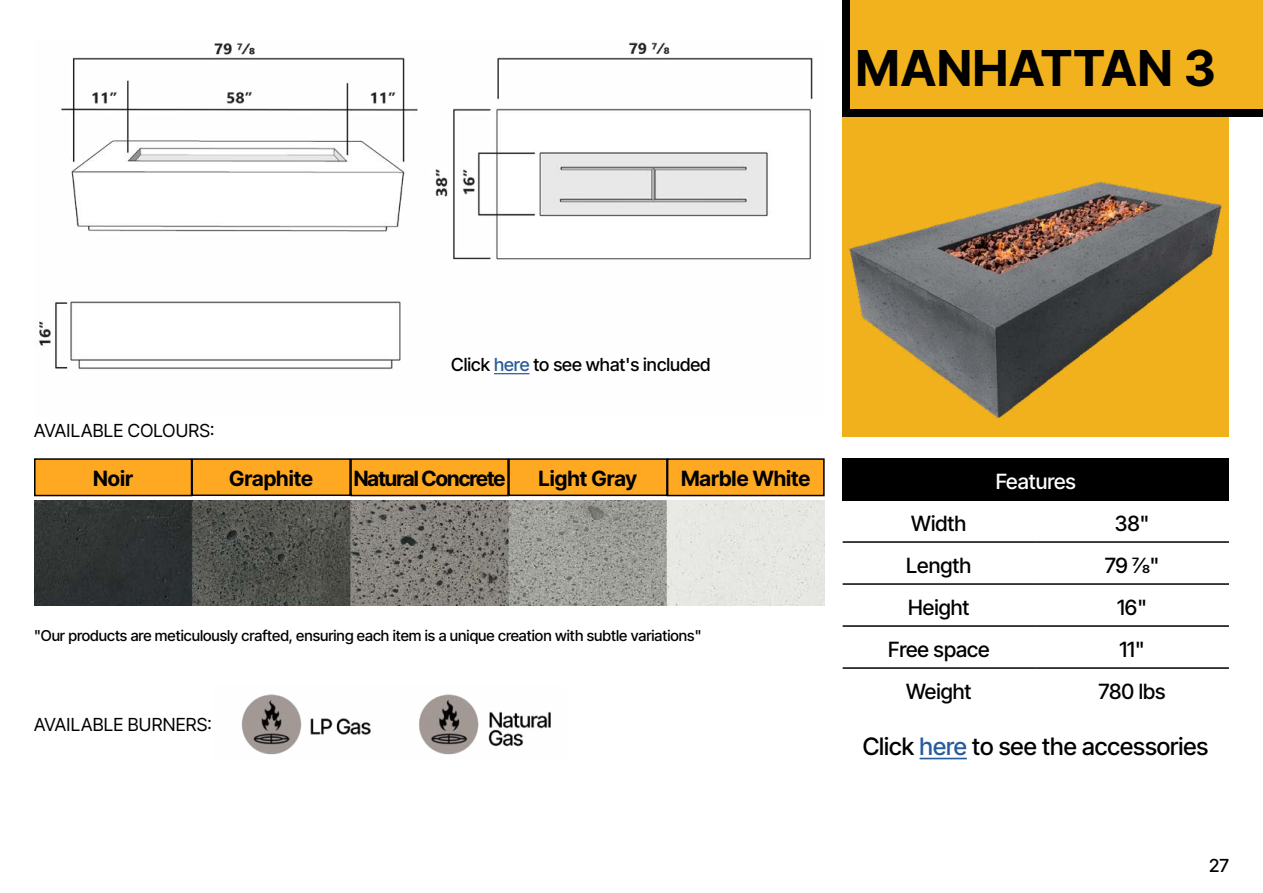
<style>
.page{position:relative;width:1263px;height:893px;background:#fff}
.page>*{position:absolute;margin:0;border:0;box-sizing:border-box;transform-origin:0 0}
.t1{font:700 49.5px "Inter Tight";letter-spacing:.02em;color:#000}
.t2{font:500 24px "Inter Tight";color:#000}
.t3{font:500 21px "Inter Tight";color:#000}
.t4{font:700 21px "Inter Tight";color:#000}
.t5{font:700 21px "Inter Tight";letter-spacing:-.04em;color:#000}
.t6{font:500 21px "Inter Tight";color:#fff}
.t7{font:18px "Inter Tight";letter-spacing:.015em;color:#000}
.t8{font:500 18px "Inter Tight";color:#000}
.t9{font:500 15px "Inter Tight";color:#000}
.s1{color:#275b9b}
</style>
<div class="page">
<div style="left:843px;top:458px;width:386px;height:42px;background:#000"></div>
<hr style="left:843px;top:541px;width:192px;height:2px;background:#000">
<hr style="left:1035px;top:541px;width:194px;height:2px;background:#000">
<hr style="left:843px;top:583px;width:192px;height:2px;background:#000">
<hr style="left:1035px;top:583px;width:194px;height:2px;background:#000">
<hr style="left:843px;top:625px;width:192px;height:2px;background:#000">
<hr style="left:1035px;top:625px;width:194px;height:2px;background:#000">
<hr style="left:843px;top:667px;width:192px;height:2px;background:#000">
<hr style="left:1035px;top:667px;width:194px;height:2px;background:#000">
<img style="left:39px;top:42px;width:774px;height:333px">
<img style="left:843px;top:117px;width:386px;height:320px">
<div style="left:843px;top:0;width:420px;height:117px;background:#000"></div>
<div style="left:851px;top:0;width:412px;height:108px;background:#f1b21d"></div>
<img style="left:241px;top:694px;width:310px;height:61px">
<div style="left:35px;top:459px;width:157px;height:37px;background:#ffa922"></div>
<div style="left:34px;top:458px;width:158px;height:38px;border:2px solid #000"></div>
<div style="left:192px;top:459px;width:158px;height:36px;background:#ffa922"></div>
<div style="left:191px;top:458px;width:160px;height:38px;border:2px solid #000"></div>
<div style="left:351px;top:459px;width:157px;height:37px;background:#ffa922"></div>
<div style="left:350px;top:458px;width:159px;height:38px;border:2px solid #000"></div>
<div style="left:668px;top:459px;width:156px;height:37px;background:#ffa922"></div>
<div style="left:667px;top:458px;width:158px;height:38px;border:2px solid #000"></div>
<div style="left:509px;top:459px;width:158px;height:36px;background:#ffa922"></div>
<div style="left:508px;top:458px;width:160px;height:38px;border:2px solid #000"></div>
<img style="left:34px;top:500px;width:791px;height:105px">
<hr style="left:919px;top:758px;width:48px;height:1px;background:#275b9b">
<hr style="left:494px;top:373px;width:35px;height:1px;background:#275b9b">
<h1 class="t1" style="left:856px;top:32px;width:361px">MANHATTAN 3</h1>
<p class="t7" style="left:34px;top:417px;width:182px">AVAILABLE COLOURS:</p>
<p class="t8" style="left:451px;top:351px;width:261px">Click <span class="s1">here</span> to see what's included</p>
<h3 class="t4" style="left:93px;top:463px;width:41px">Noir</h3>
<h3 class="t4" style="left:229px;top:463px;width:85px">Graphite</h3>
<h3 class="t5" style="left:354px;top:463px;width:153px">Natural Concrete</h3>
<h3 class="t4" style="left:539px;top:463px;width:100px">Light Gray</h3>
<h3 class="t4" style="left:681px;top:463px;width:131px">Marble White</h3>
<p class="t9" style="left:34px;top:624px;width:669px">"Our products are meticulously crafted, ensuring each item is a unique creation with subtle variations"</p>
<p class="t7" style="left:34px;top:711px;width:179px">AVAILABLE BURNERS:</p>
<h3 class="t6" style="left:996px;top:466px;width:82px">Features</h3>
<h3 class="t3" style="left:911px;top:508px;width:57px">Width</h3>
<h3 class="t3" style="left:1115px;top:508px;width:36px">38"</h3>
<h3 class="t3" style="left:906px;top:550px;width:67px">Length</h3>
<h3 class="t3" style="left:1105px;top:550px;width:56px">79 7/8"</h3>
<h3 class="t3" style="left:908px;top:592px;width:63px">Height</h3>
<h3 class="t3" style="left:1117px;top:592px;width:31px">16"</h3>
<h3 class="t3" style="left:888px;top:634px;width:103px">Free space</h3>
<h3 class="t3" style="left:1119px;top:634px;width:27px">11"</h3>
<h3 class="t3" style="left:906px;top:676px;width:67px">Weight</h3>
<h3 class="t3" style="left:1098px;top:676px;width:69px">780 lbs</h3>
<h2 class="t2" style="left:863px;top:728px;width:347px">Click <span class="s1">here</span> to see the accessories</h2>
<p class="t8" style="left:1209px;top:852px;width:21px">27</p>
</div>
